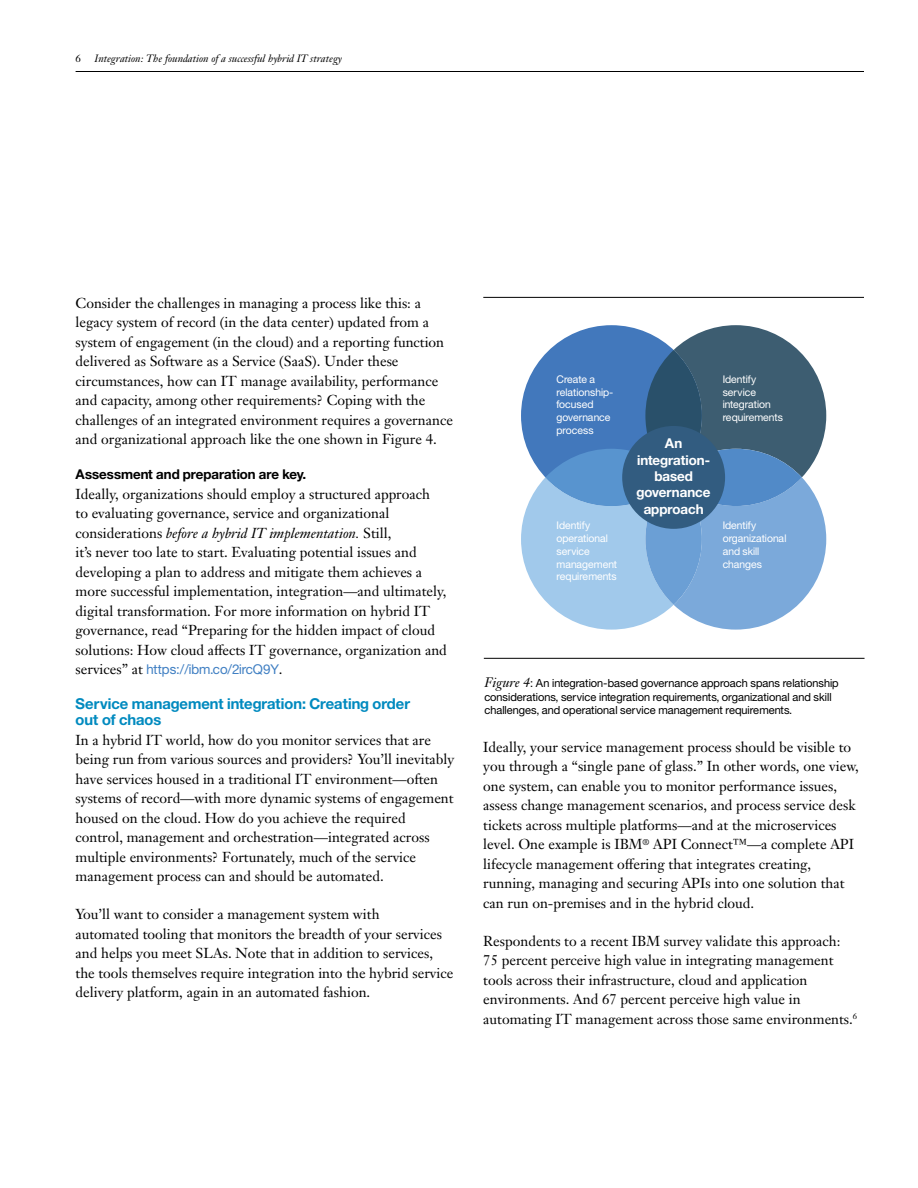
<style>
.page{position:relative;width:918px;height:1188px;background:#fff}
.page>*{position:absolute;margin:0;border:0;box-sizing:border-box;transform-origin:0 0}
.t1{font:15px/16.5px "Helv Neue Boldfor IBM";color:#008abf}
.t2{font:14.25px/19.5px "Janson Text LT Pro";color:#000}
.t3{font:13.65px/16.4px "Helv Neue Boldfor IBM";color:#fff;text-align:center}
.t4{font:13.5px "Helv Neue Romanfor IBM";letter-spacing:-.005em;color:#4180c3}
.t5{font:13.5px "Helv Neue Boldfor IBM";color:#000}
.t6{font:11.25px/13.5px "Helv Neue Romanfor IBM";color:#000}
.t7{font:10.5px/12.8px "Helv Neue Romanfor IBM";color:#fff}
.t8{font:italic 10.5px "Janson Text LT Pro";color:#000}
.t9{font:10.5px "Janson Text LT Pro";color:#000}
.s1{font-style:italic}
.s2{font-family:"Janson Text LT Pro";font-size:14.25px;color:#000}
.s3{font-family:"Janson Text LT Pro";font-style:italic;font-size:13.5px}
</style>
<div class="page">
<hr style="left:76px;top:71px;width:788px;height:1px;background:#000">
<hr style="left:483px;top:297px;width:381px;height:1px;background:#000">
<svg style="left:521px;top:325px;width:305px;height:305px;background:#779dc4"></svg>
<div style="left:622px;top:426px;width:103px;height:103px;background:#325c80;border-radius:50%"></div>
<hr style="left:484px;top:658px;width:381px;height:1px;background:#000">
<p class="t9" style="left:76px;top:52px;width:7px">6</p>
<p class="t8" style="left:95px;top:52px;width:249px">Integration: The foundation of a successful hybrid IT strategy</p>
<p class="t2" style="left:76px;top:293px;width:379px">Consider the challenges in managing a process like this: a legacy system of record (in the data center) updated from a system of engagement (in the cloud) and a reporting function delivered as Software as a Service (SaaS). Under these circumstances, how can IT manage availability, performance and capacity, among other requirements? Coping with the challenges of an integrated environment requires a governance and organizational approach like the one shown in Figure 4.</p>
<p class="t5" style="left:76px;top:466px;width:232px">Assessment and preparation are key.</p>
<p class="t2" style="left:76px;top:484px;width:373px">Ideally, organizations should employ a structured approach<br>to evaluating governance, service and organizational considerations <span class="s1">before a hybrid IT implementation.</span> Still,<br>it’s never too late to start. Evaluating potential issues and developing a plan to address and mitigate them achieves a more successful implementation, integration—and ultimately, digital transformation. For more information on hybrid IT governance, read “Preparing for the hidden impact of cloud solutions: How cloud affects IT governance, organization and</p>
<p class="t4" style="left:76px;top:661px;width:209px"><span class="s2">services” at</span> https://ibm.co/2ircQ9Y<span class="s2">.</span></p>
<p class="t1" style="left:76px;top:695px;width:336px">Service management integration: Creating order out of chaos</p>
<p class="t2" style="left:76px;top:730px;width:380px">In a hybrid IT world, how do you monitor services that are being run from various sources and providers? You’ll inevitably have services housed in a traditional IT environment—often systems of record—with more dynamic systems of engagement housed on the cloud. How do you achieve the required control, management and orchestration—integrated across multiple environments? Fortunately, much of the service management process can and should be automated.</p>
<p class="t2" style="left:76px;top:905px;width:379px">You’ll want to consider a management system with<br>automated tooling that monitors the breadth of your services and helps you meet SLAs. Note that in addition to services, the tools themselves require integration into the hybrid service delivery platform, again in an automated fashion.</p>
<p class="t7" style="left:557px;top:373px;width:58px">Create a relationship&shy;focused governance process</p>
<p class="t7" style="left:557px;top:519px;width:62px">Identify operational service management requirements</p>
<p class="t3" style="left:637px;top:435px;width:76px">An integration&shy;based governance approach</p>
<p class="t7" style="left:723px;top:373px;width:62px">Identify service integration requirements</p>
<p class="t7" style="left:723px;top:519px;width:65px">Identify organizational and skill changes</p>
<p class="t6" style="left:484px;top:676px;width:356px"><span class="s3">Figure 4</span>: An integration-based governance approach spans relationship considerations, service integration requirements, organizational and skill challenges, and operational service management requirements.</p>
<p class="t2" style="left:483px;top:737px;width:377px">Ideally, your service management process should be visible to you through a “single pane of glass.” In other words, one view, one system, can enable you to monitor performance issues, assess change management scenarios, and process service desk tickets across multiple platforms—and at the microservices level. One example is IBM<sup>®</sup> API Connect™—a complete API lifecycle management offering that integrates creating, running, managing and securing APIs into one solution that can run on-premises and in the hybrid cloud.</p>
<p class="t2" style="left:483px;top:931px;width:375px">Respondents to a recent IBM survey validate this approach:<br>75 percent perceive high value in integrating management tools across their infrastructure, cloud and application environments. And 67 percent perceive high value in automating IT management across those same environments.<sup>6</sup></p>
</div>
